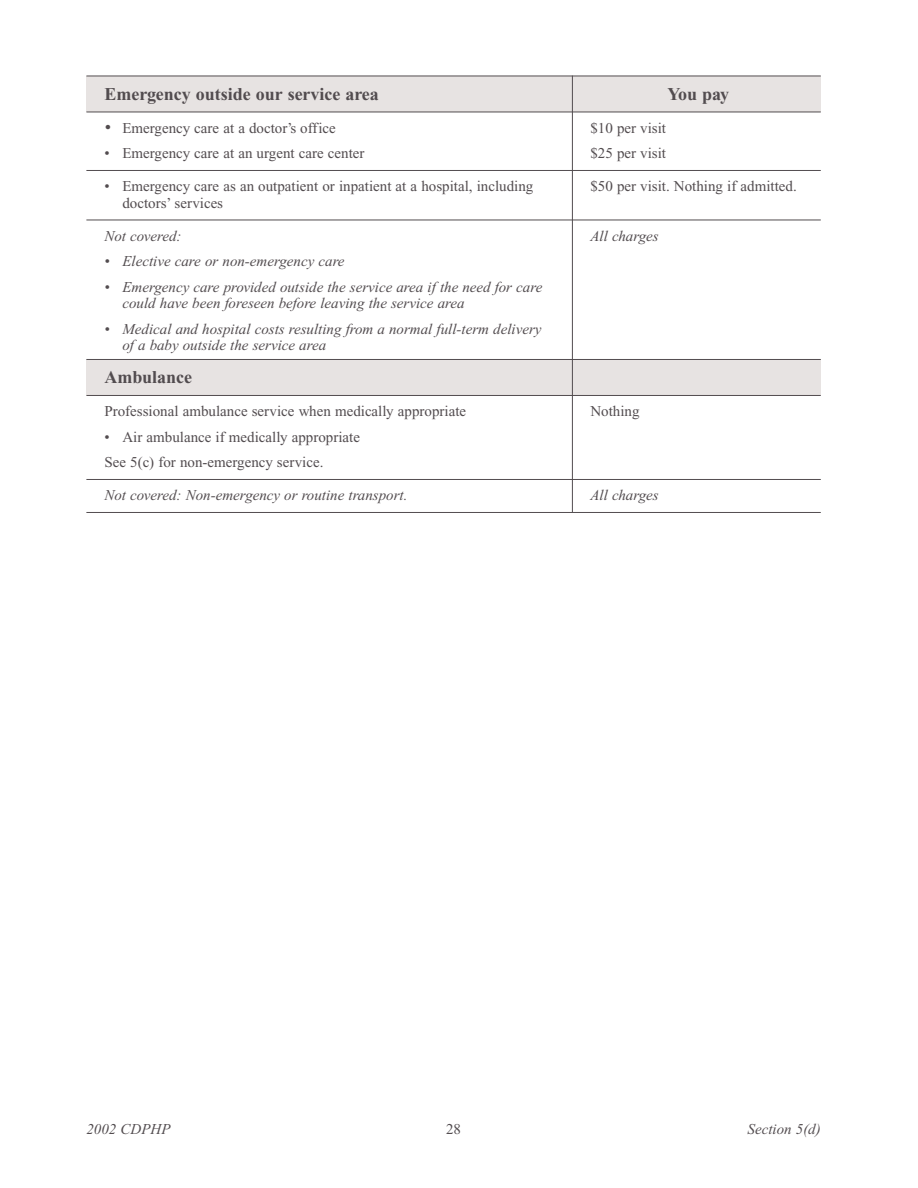
<style>
.page{position:relative;width:918px;height:1188px;background:#fff}
.page>*{position:absolute;margin:0;border:0;box-sizing:border-box;transform-origin:0 0}
.t1{font:700 18px "Times";color:#524c4f}
.t2{font:italic 15px/16.5px "Times";color:#524c4f}
.t3{font:15px/25.5px "Times";color:#524c4f}
.s1{font-style:italic;font-size:18px}
</style>
<div class="page">
<div style="left:86px;top:359px;width:735px;height:36px;background:#e7e3e2"></div>
<div style="left:86px;top:76px;width:735px;height:36px;background:#e7e3e2"></div>
<hr style="left:86px;top:76px;width:735px;height:1px;background:#524c4f">
<hr style="left:86px;top:112px;width:735px;height:1px;background:#524c4f">
<hr style="left:86px;top:170px;width:735px;height:1px;background:#524c4f">
<hr style="left:86px;top:220px;width:735px;height:1px;background:#524c4f">
<hr style="left:86px;top:359px;width:735px;height:1px;background:#524c4f">
<hr style="left:86px;top:395px;width:735px;height:1px;background:#524c4f">
<hr style="left:86px;top:479px;width:735px;height:1px;background:#524c4f">
<hr style="left:86px;top:512px;width:735px;height:1px;background:#524c4f">
<hr style="left:572px;top:76px;width:1px;height:436px;background:#524c4f">
<p class="t1" style="left:104px;top:87px;width:276px">Emergency outside our service area</p>
<p class="t1" style="left:668px;top:87px;width:63px">You pay</p>
<p class="t3" style="left:104px;top:116px;width:233px"><span class="s1">•</span> Emergency care at a doctor’s office</p>
<p class="t3" style="left:590px;top:116px;width:77px">$10 per visit</p>
<p class="t3" style="left:104px;top:142px;width:262px">• Emergency care at an urgent care center</p>
<p class="t3" style="left:590px;top:142px;width:77px">$25 per visit</p>
<p class="t3" style="left:104px;top:175px;width:431px">• Emergency care as an outpatient or inpatient at a hospital, including</p>
<p class="t3" style="left:590px;top:175px;width:208px">$50 per visit. Nothing if admitted.</p>
<p class="t3" style="left:122px;top:191px;width:102px">doctors’ services</p>
<p class="t2" style="left:104px;top:229px;width:79px">Not covered:</p>
<p class="t2" style="left:590px;top:229px;width:70px">All charges</p>
<p class="t2" style="left:104px;top:254px;width:242px">• Elective care or non-emergency care</p>
<p class="t2" style="left:122px;top:280px;width:421px;text-indent:-18px">• Emergency care provided outside the service area if the need for care could have been foreseen before leaving the service area</p>
<p class="t2" style="left:122px;top:322px;width:421px;text-indent:-18px">• Medical and hospital costs resulting from a normal full-term delivery of a baby outside the service area</p>
<p class="t1" style="left:104px;top:371px;width:89px">Ambulance</p>
<p class="t3" style="left:104px;top:400px;width:363px">Professional ambulance service when medically appropriate</p>
<p class="t3" style="left:590px;top:400px;width:51px">Nothing</p>
<p class="t3" style="left:104px;top:425px;width:257px">• Air ambulance if medically appropriate<br>See 5(c) for non-emergency service.</p>
<p class="t2" style="left:104px;top:488px;width:305px">Not covered: Non-emergency or routine transport.</p>
<p class="t2" style="left:590px;top:488px;width:70px">All charges</p>
<p class="t2" style="left:86px;top:1122px;width:86px">2002 CDPHP</p>
<p class="t3" style="left:446px;top:1118px;width:16px">28</p>
<p class="t2" style="left:748px;top:1122px;width:75px">Section 5(d)</p>
</div>
